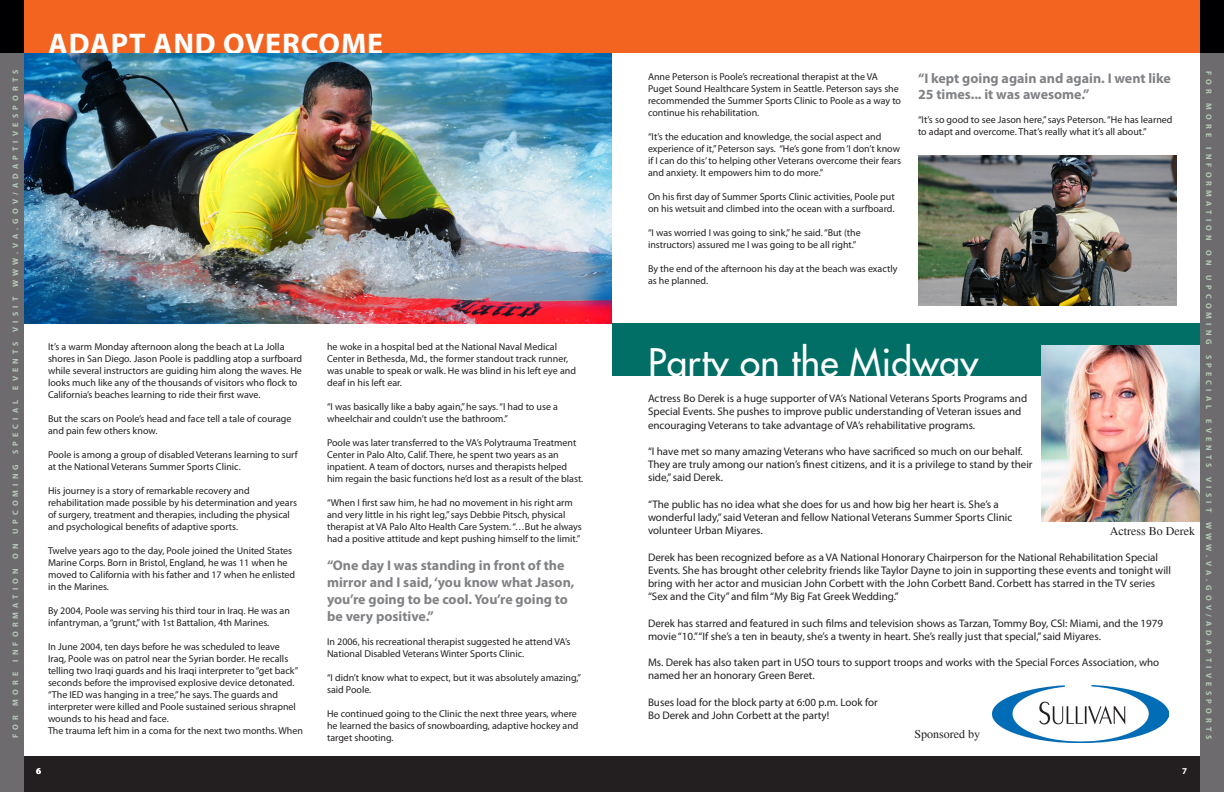
<style>
.page{position:relative;width:1224px;height:792px;background:#fff}
.page>*{position:absolute;margin:0;border:0;box-sizing:border-box;transform-origin:0 0}
.Article_block_header{font:37px "Futura";letter-spacing:.01em;color:#fff}
.Article_block_header-2{font:700 30px "Myriad Pro";letter-spacing:.03em;color:#fff}
.gray_quote{font:700 14px/16.8px "Myriad Pro";color:#808285}
.t1{font:12px "Times";color:#231f20}
.Body_1{font:11px/13.2px "Myriad Pro";color:#231f20}
.Body_1-2{font:10px/12px "Myriad Pro";color:#231f20}
.t2{font:700 9px "Myriad Pro";color:#fff}
.t3{font:700 8px "Myriad Pro";letter-spacing:.52em;color:#b4cab7}
</style>
<div class="page">
<div style="left:612px;top:756px;width:612px;height:36px;background:#231f20"></div>
<div style="left:0;top:756px;width:612px;height:36px;background:#231f20"></div>
<div style="left:1200px;top:53px;width:24px;height:739px;background:#6d6b6d"></div>
<div style="left:0;top:53px;width:24px;height:739px;background:#6d6b6d"></div>
<div style="left:0;top:0;width:24px;height:53px;background:#000002"></div>
<div style="left:24px;top:0;width:1176px;height:53px;background:#f36421"></div>
<div style="left:1200px;top:0;width:24px;height:53px;background:#000002"></div>
<img style="left:24px;top:53px;width:588px;height:271px">
<div style="left:612px;top:323px;width:588px;height:53px;background:#016f66"></div>
<img style="left:1042px;top:345px;width:158px;height:177px">
<img style="left:992px;top:686px;width:177px;height:57px">
<img style="left:918px;top:156px;width:258px;height:150px">
<p class="Article_block_header-2" style="left:48px;top:24px;width:337px">ADAPT AND OVERCOME</p>
<p class="t3" style="left:10px;top:738px;width:670px;rotate:-90deg">FOR MORE INFORMATION ON UPCOMING SPECIAL EVENTS VISIT WWW.VA.GOV/ADAPTIVESPORTS</p>
<p class="t3" style="left:1214px;top:71px;width:670px;rotate:90deg">FOR MORE INFORMATION ON UPCOMING SPECIAL EVENTS VISIT WWW.VA.GOV/ADAPTIVESPORTS</p>
<p class="Body_1-2" style="left:648px;top:70px;width:255px">Anne Peterson is Poole’s recreational therapist at the VA Puget Sound Healthcare System in Seattle. Peterson says she recommended the Summer Sports Clinic to Poole as a way to continue his rehabilitation.</p>
<p class="Body_1-2" style="left:648px;top:130px;width:255px">“It’s the education and knowledge, the social aspect and experience of it,” Peterson says. “He’s gone from ‘I don’t know if I can do this’ to helping other Veterans overcome their fears and anxiety. It empowers him to do more.”</p>
<p class="Body_1-2" style="left:648px;top:190px;width:248px">On his first day of Summer Sports Clinic activities, Poole put on his wetsuit and climbed into the ocean with a surfboard.</p>
<p class="Body_1-2" style="left:648px;top:226px;width:214px">“I was worried I was going to sink,” he said. “But (the instructors) assured me I was going to be all right.”</p>
<p class="Body_1-2" style="left:648px;top:262px;width:251px">By the end of the afternoon his day at the beach was exactly as he planned.</p>
<h1 class="gray_quote" style="left:918px;top:69px;width:254px">“I kept going again and again. I went like<br>25 times... it was awesome.”</h1>
<p class="Body_1-2" style="left:918px;top:114px;width:256px">“It’s so good to see Jason here,” says Peterson. “He has learned to adapt and overcome. That’s really what it’s all about.”</p>
<p class="Body_1-2" style="left:48px;top:340px;width:256px">It’s a warm Monday afternoon along the beach at La Jolla shores in San Diego. Jason Poole is paddling atop a surfboard while several instructors are guiding him along the waves. He looks much like any of the thousands of visitors who flock to California’s beaches learning to ride their first wave.</p>
<p class="Body_1-2" style="left:48px;top:412px;width:245px">But the scars on Poole’s head and face tell a tale of courage and pain few others know.</p>
<p class="Body_1-2" style="left:48px;top:448px;width:251px">Poole is among a group of disabled Veterans learning to surf at the National Veterans Summer Sports Clinic.</p>
<p class="Body_1-2" style="left:48px;top:484px;width:250px">His journey is a story of remarkable recovery and rehabilitation made possible by his determination and years of surgery, treatment and therapies, including the physical and psychological benefits of adaptive sports.</p>
<p class="Body_1-2" style="left:48px;top:544px;width:249px">Twelve years ago to the day, Poole joined the United States Marine Corps. Born in Bristol, England, he was 11 when he moved to California with his father and 17 when he enlisted in the Marines.</p>
<p class="Body_1-2" style="left:48px;top:604px;width:243px">By 2004, Poole was serving his third tour in Iraq. He was an infantryman, a “grunt,” with 1st Battalion, 4th Marines.</p>
<p class="Body_1-2" style="left:48px;top:640px;width:252px">In June 2004, ten days before he was scheduled to leave Iraq, Poole was on patrol near the Syrian border. He recalls telling two Iraqi guards and his Iraqi interpreter to “get back” seconds before the improvised explosive device detonated. “The IED was hanging in a tree,” he says. The guards and interpreter were killed and Poole sustained serious shrapnel wounds to his head and face.</p>
<p class="Body_1-2" style="left:48px;top:724px;width:257px">The trauma left him in a coma for the next two months. When</p>
<p class="Body_1-2" style="left:327px;top:340px;width:250px">he woke in a hospital bed at the National Naval Medical Center in Bethesda, Md., the former standout track runner, was unable to speak or walk. He was blind in his left eye and deaf in his left ear.</p>
<p class="Body_1-2" style="left:327px;top:400px;width:232px">“I was basically like a baby again,” he says. “I had to use a wheelchair and couldn’t use the bathroom.”</p>
<p class="Body_1-2" style="left:327px;top:436px;width:258px">Poole was later transferred to the VA’s Polytrauma Treatment Center in Palo Alto, Calif. There, he spent two years as an inpatient. A team of doctors, nurses and therapists helped him regain the basic functions he’d lost as a result of the blast.</p>
<p class="Body_1-2" style="left:327px;top:496px;width:256px">“When I first saw him, he had no movement in his right arm and very little in his right leg,” says Debbie Pitsch, physical therapist at VA Palo Alto Health Care System. “…But he always had a positive attitude and kept pushing himself to the limit.”</p>
<h1 class="gray_quote" style="left:327px;top:557px;width:249px">“One day I was standing in front of the mirror and I said, ‘you know what Jason, you’re going to be cool. You’re going to be very positive.”</h1>
<p class="Body_1-2" style="left:327px;top:635px;width:245px">In 2006, his recreational therapist suggested he attend VA’s<br>National Disabled Veterans Winter Sports Clinic.</p>
<p class="Body_1-2" style="left:327px;top:671px;width:255px">“I didn’t know what to expect, but it was absolutely amazing,” said Poole.</p>
<p class="Body_1-2" style="left:327px;top:707px;width:253px">He continued going to the Clinic the next three years, where he learned the basics of snowboarding, adaptive hockey and target shooting.</p>
<p class="Article_block_header" style="left:648px;top:338px;width:332px">Party on the Midway</p>
<p class="Body_1" style="left:648px;top:392px;width:381px">Actress Bo Derek is a huge supporter of VA’s National Veterans Sports Programs and<br>Special Events. She pushes to improve public understanding of Veteran issues and encouraging Veterans to take advantage of VA’s rehabilitative programs.</p>
<p class="Body_1" style="left:648px;top:445px;width:386px">“I have met so many amazing Veterans who have sacrificed so much on our behalf.<br>They are truly among our nation’s finest citizens, and it is a privilege to stand by their side,” said Derek.</p>
<p class="Body_1" style="left:648px;top:497px;width:366px">“The public has no idea what she does for us and how big her heart is. She’s a wonderful lady,” said Veteran and fellow National Veterans Summer Sports Clinic volunteer Urban Miyares.</p>
<p class="Body_1" style="left:648px;top:550px;width:525px">Derek has been recognized before as a VA National Honorary Chairperson for the National Rehabilitation Special Events. She has brought other celebrity friends like Taylor Dayne to join in supporting these events and tonight will bring with her actor and musician John Corbett with the John Corbett Band. Corbett has starred in the TV series “Sex and the City” and film “My Big Fat Greek Wedding.”</p>
<p class="Body_1" style="left:648px;top:616px;width:517px">Derek has starred and featured in such films and television shows as Tarzan, Tommy Boy, CSI: Miami, and the 1979 movie “10.” “If she’s a ten in beauty, she’s a twenty in heart. She’s really just that special,” said Miyares.</p>
<p class="Body_1" style="left:648px;top:656px;width:513px">Ms. Derek has also taken part in USO tours to support troops and works with the Special Forces Association, who named her an honorary Green Beret.</p>
<p class="Body_1" style="left:648px;top:695px;width:231px">Buses load for the block party at 6:00 p.m. Look for<br>Bo Derek and John Corbett at the party!</p>
<p class="t1" style="left:1110px;top:524px;width:87px">Actress Bo Derek</p>
<p class="t1" style="left:914px;top:727px;width:67px">Sponsored by</p>
<p class="t2" style="left:36px;top:765px;width:6px">6</p>
<p class="t2" style="left:1182px;top:765px;width:6px">7</p>
</div>
